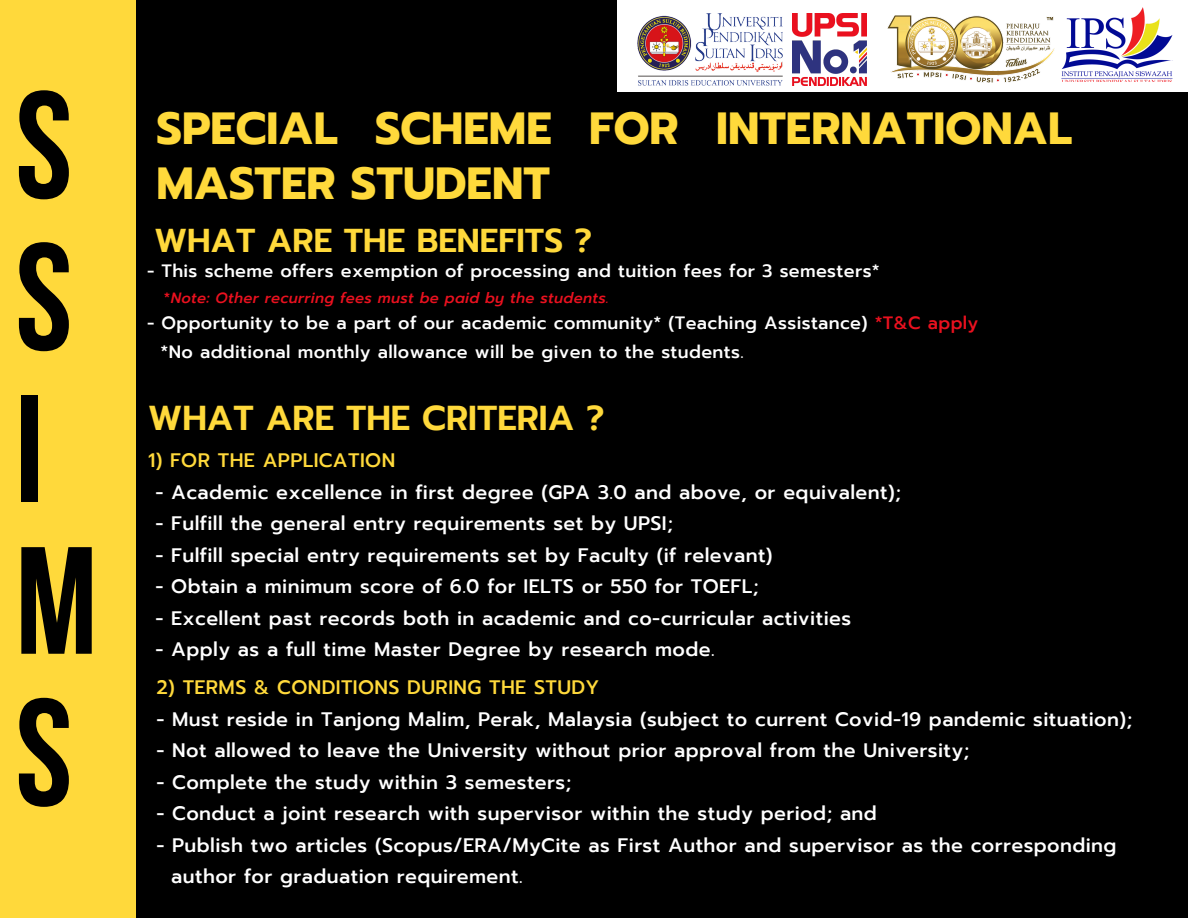
<style>
.page{position:relative;width:1188px;height:918px;background:#000}
.page>*{position:absolute;margin:0;border:0;box-sizing:border-box;transform-origin:0 0}
.t1{font:700 152.25px "Bebas Neue";color:#000}
.t2{font:700 44.85px/55.2px "Prompt";color:#ffd93b}
.t3{font:600 34.5px "Prompt";color:#ffd93b}
.t4{font:600 33px "Prompt";color:#ffd93b}
.t5{font:500 19.5px "Prompt";letter-spacing:.02em;color:#fff}
.t6{font:500 19.5px "Prompt";letter-spacing:.02em;color:#ffd93b}
.t7{font:500 17.85px "Prompt";letter-spacing:.02em;color:#fff}
.t8{font:italic 500 14.85px "Prompt";letter-spacing:.02em;color:#ea111f}
.s1{font-style:normal}
.s2{color:#ea111f}
</style>
<div class="page">
<div style="left:617px;top:0;width:571px;height:92px;background:#fff"></div>
<img style="left:637px;top:13px;width:145px;height:72px">
<img style="left:792px;top:13px;width:74px;height:72px">
<img style="left:887px;top:15px;width:168px;height:68px">
<img style="left:1061px;top:7px;width:112px;height:75px">
<div style="left:0;top:0;width:136px;height:918px;background:#ffd93b"></div>
<p class="t1" style="left:15px;top:84px;width:58px">S</p>
<p class="t1" style="left:15px;top:236px;width:58px">S</p>
<p class="t1" style="left:15px;top:388px;width:30px">I</p>
<p class="t1" style="left:15px;top:540px;width:84px">M</p>
<p class="t1" style="left:15px;top:691px;width:58px">S</p>
<p class="t2" style="left:156px;top:101px;width:917px">SPECIAL SCHEME FOR INTERNATIONAL<br>MASTER STUDENT</p>
<p class="t4" style="left:154px;top:216px;width:439px">WHAT ARE THE BENEFITS ?</p>
<p class="t7" style="left:147px;top:258px;width:734px">- This scheme offers exemption of processing and tuition fees for 3 semesters*</p>
<p class="t8" style="left:164px;top:286px;width:446px"><span class="s1">*</span>Note: Other recurring fees must be paid by the students.</p>
<p class="t7" style="left:147px;top:310px;width:833px">- Opportunity to be a part of our academic community* (Teaching Assistance) <span class="s2">*T&amp;C apply</span></p>
<p class="t7" style="left:161px;top:339px;width:585px">*No additional monthly allowance will be given to the students.</p>
<p class="t3" style="left:148px;top:393px;width:458px">WHAT ARE THE CRITERIA ?</p>
<p class="t6" style="left:148px;top:446px;width:249px">1) FOR THE APPLICATION</p>
<p class="t5" style="left:155px;top:477px;width:747px">- Academic excellence in first degree (GPA 3.0 and above, or equivalent);</p>
<p class="t5" style="left:155px;top:509px;width:519px">- Fulfill the general entry requirements set by UPSI;</p>
<p class="t5" style="left:155px;top:540px;width:619px">- Fulfill special entry requirements set by Faculty (if relevant)</p>
<p class="t5" style="left:155px;top:572px;width:604px">- Obtain a minimum score of 6.0 for IELTS or 550 for TOEFL;</p>
<p class="t5" style="left:155px;top:603px;width:697px">- Excellent past records both in academic and co-curricular activities</p>
<p class="t5" style="left:155px;top:635px;width:561px">- Apply as a full time Master Degree by research mode.</p>
<p class="t6" style="left:156px;top:673px;width:445px">2) TERMS &amp; CONDITIONS DURING THE STUDY</p>
<p class="t5" style="left:156px;top:705px;width:977px">- Must reside in Tanjong Malim, Perak, Malaysia (subject to current Covid-19 pandemic situation);</p>
<p class="t5" style="left:156px;top:736px;width:814px">- Not allowed to leave the University without prior approval from the University;</p>
<p class="t5" style="left:156px;top:768px;width:416px">- Complete the study within 3 semesters;</p>
<p class="t5" style="left:156px;top:799px;width:722px">- Conduct a joint research with supervisor within the study period; and</p>
<p class="t5" style="left:156px;top:831px;width:962px">- Publish two articles (Scopus/ERA/MyCite as First Author and supervisor as the corresponding</p>
<p class="t5" style="left:171px;top:862px;width:353px">author for graduation requirement.</p>
</div>
